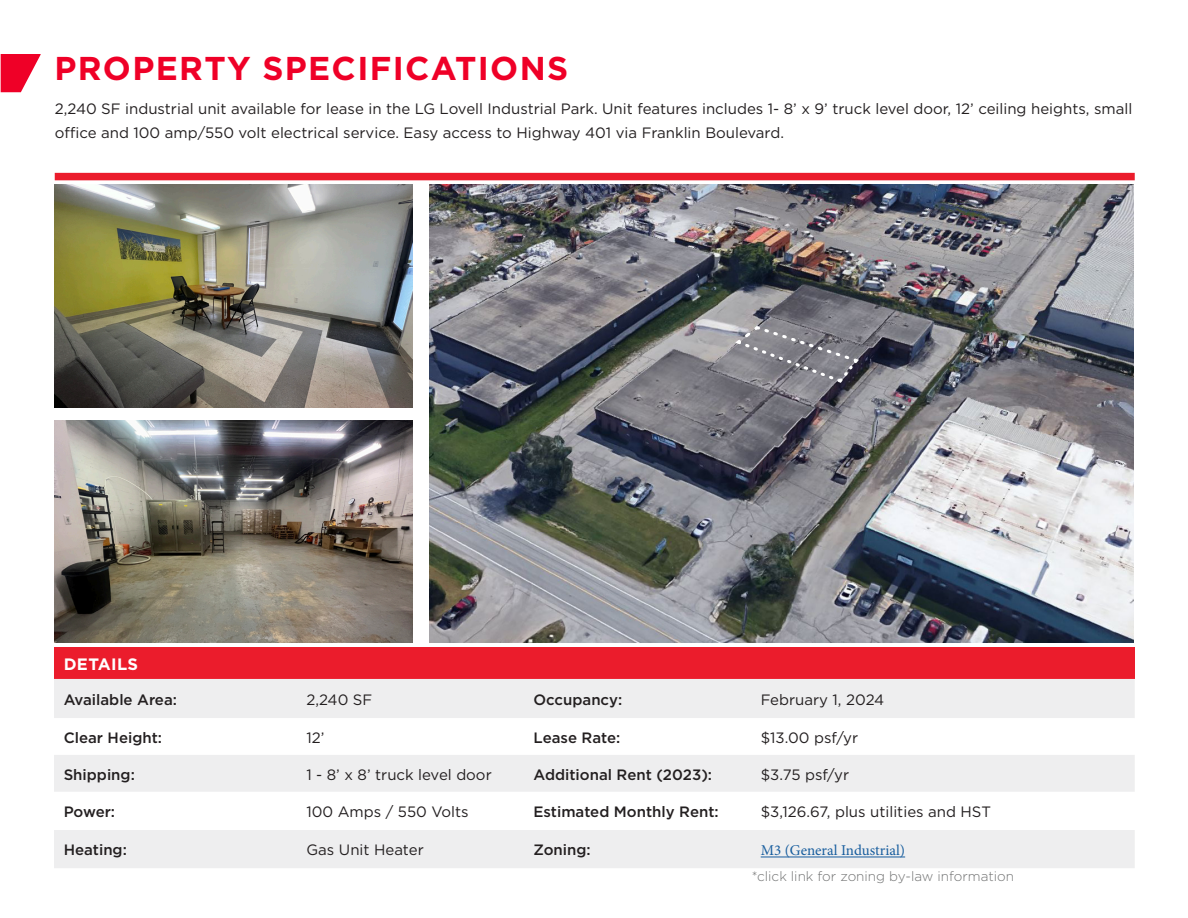
<style>
.page{position:relative;width:1188px;height:918px;background:#fff}
.page>*{position:absolute;margin:0;border:0;box-sizing:border-box;transform-origin:0 0}
.t1{font:700 33px "Gotham";letter-spacing:.04em;color:#ef0027}
.t2{font:700 16.5px "Gotham";letter-spacing:.02em;color:#fff}
.t3{font:15px/24px "Gotham";color:#231f20}
.t4{font:500 15px "Gotham";color:#231f20}
.t5{font:15px "Minion Pro";color:#175d9e}
.t6{font:300 13.5px "Gotham";color:#717272}
</style>
<div class="page">
<div style="left:54px;top:648px;width:1081px;height:31px;background:#eb1c2c"></div>
<div style="left:54px;top:679px;width:1081px;height:189px;background:#eeeeef"></div>
<svg style="left:54px;top:718px;width:1081px;height:112px"></svg>
<hr style="left:761px;top:857px;width:144px;height:1px;background:#175d9e">
<div style="left:55px;top:173px;width:1080px;height:7px;background:#eb1c2c"></div>
<svg style="left:0;top:54px;width:41px;height:38px"></svg>
<img style="left:55px;top:185px;width:358px;height:223px">
<img style="left:430px;top:185px;width:704px;height:458px">
<svg style="left:732px;top:324px;width:129px;height:61px;background:#85848b"></svg>
<img style="left:55px;top:420px;width:358px;height:223px">
<p class="t1" style="left:54px;top:47px;width:515px">PROPERTY SPECIFICATIONS</p>
<p class="t3" style="left:55px;top:96px;width:1079px">2,240 SF industrial unit available for lease in the LG Lovell Industrial Park. Unit features includes 1- 8’ x 9’ truck level door, 12’ ceiling heights, small office and 100 amp/550 volt electrical service. Easy access to Highway 401 via Franklin Boulevard.</p>
<p class="t2" style="left:64px;top:653px;width:76px">DETAILS</p>
<p class="t4" style="left:64px;top:690px;width:115px">Available Area:</p>
<p class="t3" style="left:306px;top:687px;width:67px">2,240 SF</p>
<p class="t4" style="left:534px;top:690px;width:90px">Occupancy:</p>
<p class="t3" style="left:761px;top:687px;width:125px">February 1, 2024</p>
<p class="t4" style="left:64px;top:728px;width:100px">Clear Height:</p>
<p class="t3" style="left:306px;top:725px;width:20px">12’</p>
<p class="t4" style="left:534px;top:728px;width:88px">Lease Rate:</p>
<p class="t3" style="left:761px;top:725px;width:99px">$13.00 psf/yr</p>
<p class="t4" style="left:64px;top:765px;width:73px">Shipping:</p>
<p class="t3" style="left:306px;top:762px;width:187px">1 - 8’ x 8’ truck level door</p>
<p class="t4" style="left:534px;top:765px;width:180px">Additional Rent (2023):</p>
<p class="t3" style="left:761px;top:762px;width:90px">$3.75 psf/yr</p>
<p class="t4" style="left:64px;top:802px;width:53px">Power:</p>
<p class="t3" style="left:306px;top:800px;width:164px">100 Amps / 550 Volts</p>
<p class="t4" style="left:534px;top:802px;width:187px">Estimated Monthly Rent:</p>
<p class="t3" style="left:761px;top:800px;width:232px">$3,126.67, plus utilities and HST</p>
<p class="t4" style="left:64px;top:840px;width:65px">Heating:</p>
<p class="t3" style="left:306px;top:838px;width:119px">Gas Unit Heater</p>
<p class="t4" style="left:534px;top:840px;width:59px">Zoning:</p>
<p class="t5" style="left:761px;top:841px;width:146px">M3 (General Industrial)</p>
<p class="t6" style="left:752px;top:868px;width:264px">*click link for zoning by-law information</p>
</div>
